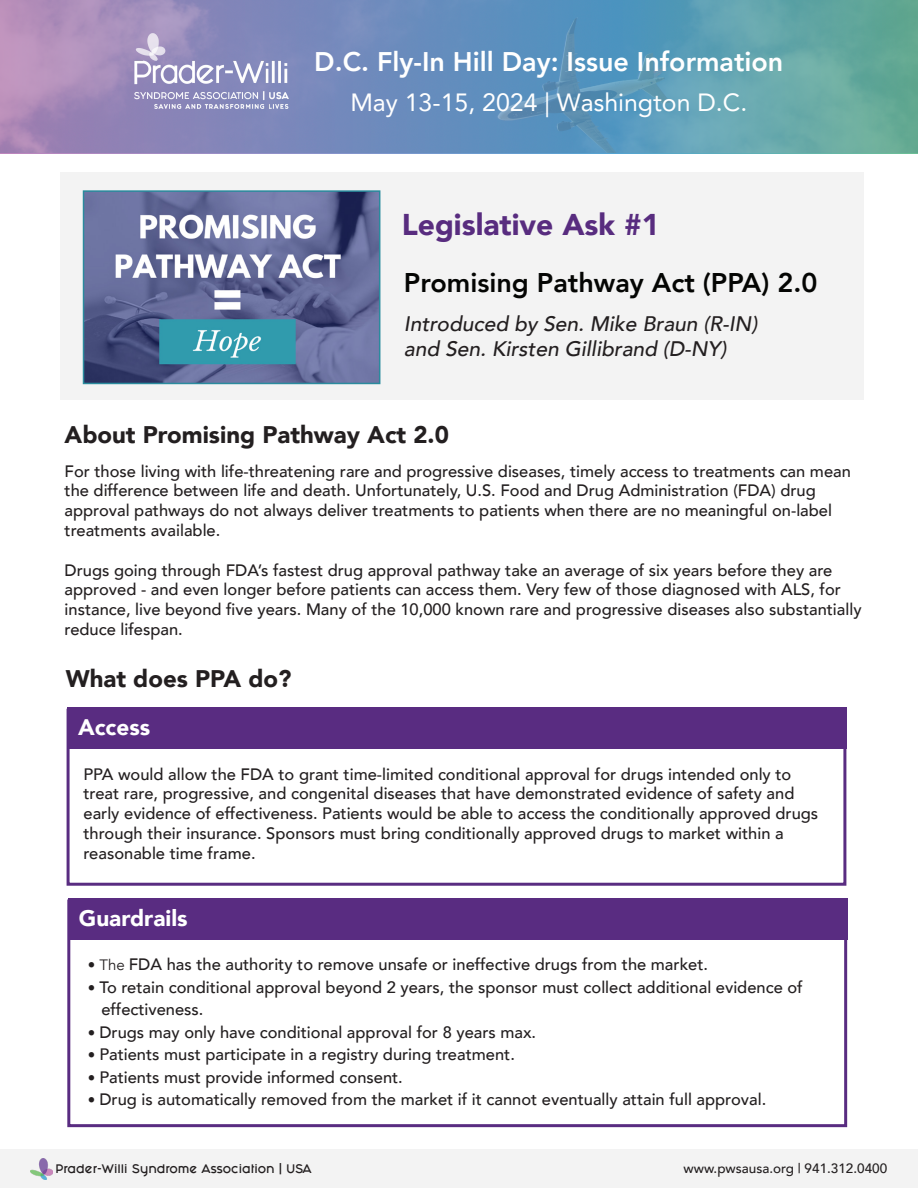
<style>
.page{position:relative;width:918px;height:1188px;background:#fff}
.page>*{position:absolute;margin:0;border:0;box-sizing:border-box;transform-origin:0 0}
.t1{font:900 30px "Avenir";color:#582c7f}
.t2{font:800 27px "Avenir";color:#040503}
.t3{font:800 26.85px "Avenir LT Pro";color:#fff}
.t4{font:24.9px "Avenir LT Pro";color:#fff}
.t5{font:900 24px "Avenir";color:#231f20}
.t6{font:900 22.5px "Avenir";color:#fff}
.t7{font:italic 500 21px/25.2px "Avenir";color:#231f20}
.t8{font:500 16.5px/19.8px "Avenir";color:#231f20}
.t9{font:500 13.5px "Avenir";color:#231f20}
.t10{font:10.5px "Fashion Fetish";color:#231f20}
.s1{font-weight:400;font-size:15px}
</style>
<div class="page">
<div style="left:60px;top:172px;width:803px;height:228px;background:#f3f3f3"></div>
<img style="left:86px;top:193px;width:291px;height:188px">
<div style="left:83px;top:190px;width:297px;height:194px;border:2px solid #2a8b9d"></div>
<div style="left:67px;top:709px;width:779px;height:177px;border:3px solid #592c81"></div>
<div style="left:67px;top:708px;width:779px;height:41px;background:#592c81"></div>
<div style="left:67px;top:900px;width:780px;height:227px;border:3px solid #592c81"></div>
<div style="left:68px;top:898px;width:779px;height:42px;background:#592c81"></div>
<div style="left:0;top:0;width:918px;height:158px;background:linear-gradient(to right,#fff,#fff)"></div>
<img style="left:0;top:0;width:918px;height:153px">
<img style="left:135px;top:33px;width:154px;height:76px">
<div style="left:0;top:1150px;width:918px;height:38px;background:#f3f3f3"></div>
<img style="left:31px;top:1159px;width:21px;height:20px">
<p class="t3" style="left:314px;top:46px;width:471px">D.C. Fly-In Hill Day: Issue Information</p>
<p class="t4" style="left:350px;top:88px;width:398px">May 13-15, 2024 | Washington D.C.</p>
<p class="t1" style="left:402px;top:199px;width:259px">Legislative Ask #1</p>
<p class="t2" style="left:404px;top:262px;width:415px">Promising Pathway Act (PPA) 2.0</p>
<p class="t7" style="left:404px;top:310px;width:360px">Introduced by Sen.Mike Braun (R-IN) and Sen.Kirsten Gillibrand (D-NY)</p>
<p class="t5" style="left:65px;top:414px;width:386px">About Promising Pathway Act 2.0</p>
<p class="t8" style="left:65px;top:460px;width:788px">For those living with life-threatening rare and progressive diseases, timely access to treatments can mean the difference between life and death. Unfortunately, U.S. Food and Drug Administration (FDA) drug</p>
<p class="t8" style="left:65px;top:500px;width:769px">approval pathways do not always deliver treatments to patients when there are no meaningful on-label</p>
<p class="t8" style="left:65px;top:519px;width:157px">treatments available.</p>
<p class="t8" style="left:65px;top:559px;width:799px">Drugs going through FDA’s fastest drug approval pathway take an average of six years before they are approved - and even longer before patients can access them. Very few of those diagnosed with ALS, for instance, live beyond five years. Many of the 10,000 known rare and progressive diseases also substantially reduce lifespan.</p>
<p class="t5" style="left:66px;top:658px;width:227px">What does PPA do?</p>
<p class="t6" style="left:78px;top:708px;width:74px">Access</p>
<p class="t8" style="left:84px;top:763px;width:736px">PPA would allow the FDA to grant time-limited conditional approval for drugs intended only to treat rare, progressive, and congenital diseases that have demonstrated evidence of safety and early evidence of effectiveness. Patients would be able to access the conditionally approved drugs through their insurance. Sponsors must bring conditionally approved drugs to market within a reasonable time frame.</p>
<p class="t6" style="left:79px;top:899px;width:110px">Guardrails</p>
<p class="t8" style="left:88px;top:954px;width:622px"><span class="s1">• The</span> FDA has the authority to remove unsafe or ineffective drugs from the market.</p>
<p class="t8" style="left:88px;top:976px;width:717px"><span class="s1">•</span> To retain conditional approval beyond 2 years, the sponsor must collect additional evidence of</p>
<p class="t8" style="left:101px;top:999px;width:104px">effectiveness.</p>
<p class="t8" style="left:88px;top:1021px;width:450px"><span class="s1">•</span> Drugs may only have conditional approval for 8 years max.</p>
<p class="t8" style="left:88px;top:1044px;width:429px"><span class="s1">•</span> Patients must participate in a registry during treatment.</p>
<p class="t8" style="left:88px;top:1066px;width:317px"><span class="s1">•</span> Patients must provide informed consent.</p>
<p class="t8" style="left:88px;top:1089px;width:680px"><span class="s1">•</span> Drug is automatically removed from the market if it cannot eventually attain full approval.</p>
<p class="t10" style="left:56px;top:1160px;width:258px">Prader-Willi Syndrome Association | USA</p>
<p class="t9" style="left:684px;top:1157px;width:205px">www.pwsausa.org | 941.312.0400</p>
</div>
